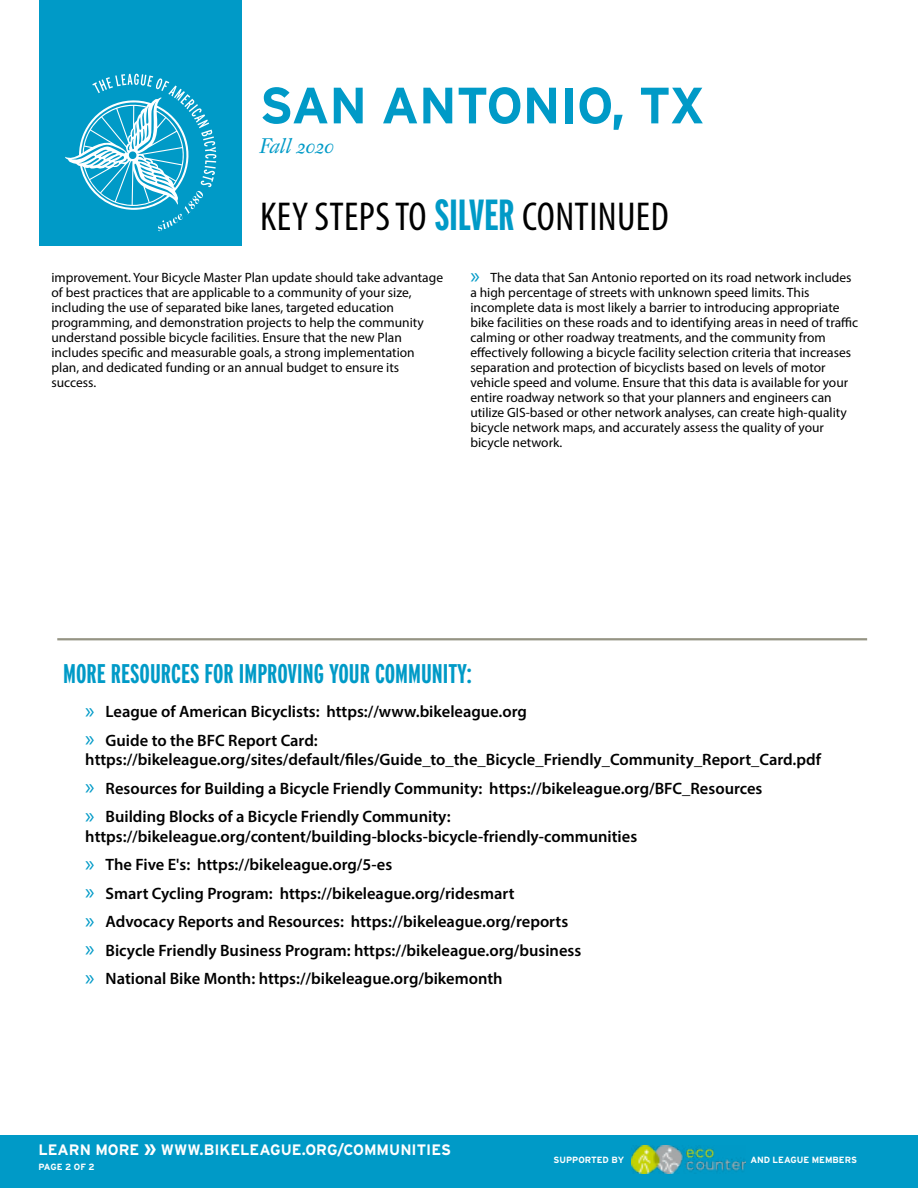
<style>
.page{position:relative;width:918px;height:1188px;background:#fff}
.page>*{position:absolute;margin:0;border:0;box-sizing:border-box;transform-origin:0 0}
.t1{font:700 51px "Interstate";letter-spacing:-.01em;color:#009ac7}
.t2{font:condensed 40.5px "Myriad Pro";letter-spacing:.01em;color:#000}
.t3{font:700 extra-condensed 27px "Interstate";color:#009ac7}
.t4{font:italic 21px "Fleischman BT Pro";color:#009ac7}
.t5{font:600 16.5px/28.5px "Myriad Pro";color:#000}
.t6{font:700 15.15px "Interstate";color:#fff}
.t7{font:13.5px/15px "Myriad Pro";color:#000}
.t8{font:700 9px "Interstate";color:#fff}
.s1{font-family:"Interstate";font-weight:700;font-stretch:extra-condensed;font-size:43.5px;color:#009ac7}
.s2{font-size:22.5px;color:#009ac7}
.s3{font-weight:400;font-size:22.5px;color:#009ac7}
.s4{font-size:20.25px}
</style>
<div class="page">
<div style="left:40px;top:0;width:202px;height:246px;background:#009ac7"></div>
<svg style="left:65px;top:74px;width:151px;height:157px"></svg>
<div style="left:0;top:1136px;width:918px;height:52px;background:#009ac7"></div>
<hr style="left:57px;top:638px;width:810px;height:2px;background:#959484">
<img style="left:631px;top:1146px;width:114px;height:28px">
<h1 class="t1" style="left:260px;top:77px;width:447px">SAN ANTONIO, TX</h1>
<h3 class="t4" style="left:260px;top:133px;width:76px">Fall 2020</h3>
<h2 class="t2" style="left:260px;top:192px;width:410px">KEY STEPS TO <span class="s1">SILVER</span> CONTINUED</h2>
<p class="t7" style="left:51px;top:270px;width:393px">improvement. Your Bicycle Master Plan update should take advantage of best practices that are applicable to a community of your size, including the use of separated bike lanes, targeted education programming, and demonstration projects to help the community understand possible bicycle facilities. Ensure that the new Plan includes specific and measurable goals, a strong implementation plan, and dedicated funding or an annual budget to ensure its success.</p>
<p class="t7" style="left:470px;top:270px;width:389px"><span class="s2">»</span> The data that San Antonio reported on its road network includes a high percentage of streets with unknown speed limits. This incomplete data is most likely a barrier to introducing appropriate bike facilities on these roads and to identifying areas in need of traffic calming or other roadway treatments, and the community from effectively following a bicycle facility selection criteria that increases separation and protection of bicyclists based on levels of motor vehicle speed and volume. Ensure that this data is available for your entire roadway network so that your planners and engineers can utilize GIS-based or other network analyses, can create high-quality bicycle network maps, and accurately assess the quality of your bicycle network.</p>
<h3 class="t3" style="left:63px;top:657px;width:410px">MORE RESOURCES FOR IMPROVING YOUR COMMUNITY:</h3>
<p class="t5" style="left:85px;top:697px;width:443px"><span class="s3">»</span> League of American Bicyclists: https://www.bikeleague.org <span class="s3">»</span> Guide to the BFC Report Card:</p>
<p class="t5" style="left:85px;top:745px;width:737px">https://bikeleague.org/sites/default/files/Guide_to_the_Bicycle_Friendly_Community_Report_Card.pdf <span class="s3">»</span> Resources for Building a Bicycle Friendly Community: https://bikeleague.org/BFC_Resources<br><span class="s3">»</span> Building Blocks of a Bicycle Friendly Community:</p>
<p class="t5" style="left:85px;top:822px;width:553px">https://bikeleague.org/content/building-blocks-bicycle-friendly-communities <span class="s3">»</span> The Five E's: https://bikeleague.org/5-es<br><span class="s3">»</span> Smart Cycling Program: https://bikeleague.org/ridesmart<br><span class="s3">»</span> Advocacy Reports and Resources: https://bikeleague.org/reports<br><span class="s3">»</span> Bicycle Friendly Business Program: https://bikeleague.org/business<br><span class="s3">»</span> National Bike Month: https://bikeleague.org/bikemonth</p>
<p class="t6" style="left:38px;top:1141px;width:414px">LEARN MORE <span class="s4">»</span> WWW.BIKELEAGUE.ORG/COMMUNITIES</p>
<p class="t8" style="left:38px;top:1162px;width:58px">PAGE 2 OF 2</p>
<p class="t8" style="left:554px;top:1155px;width:72px">SUPPORTED BY</p>
<p class="t8" style="left:750px;top:1155px;width:108px">AND LEAGUE MEMBERS</p>
</div>
